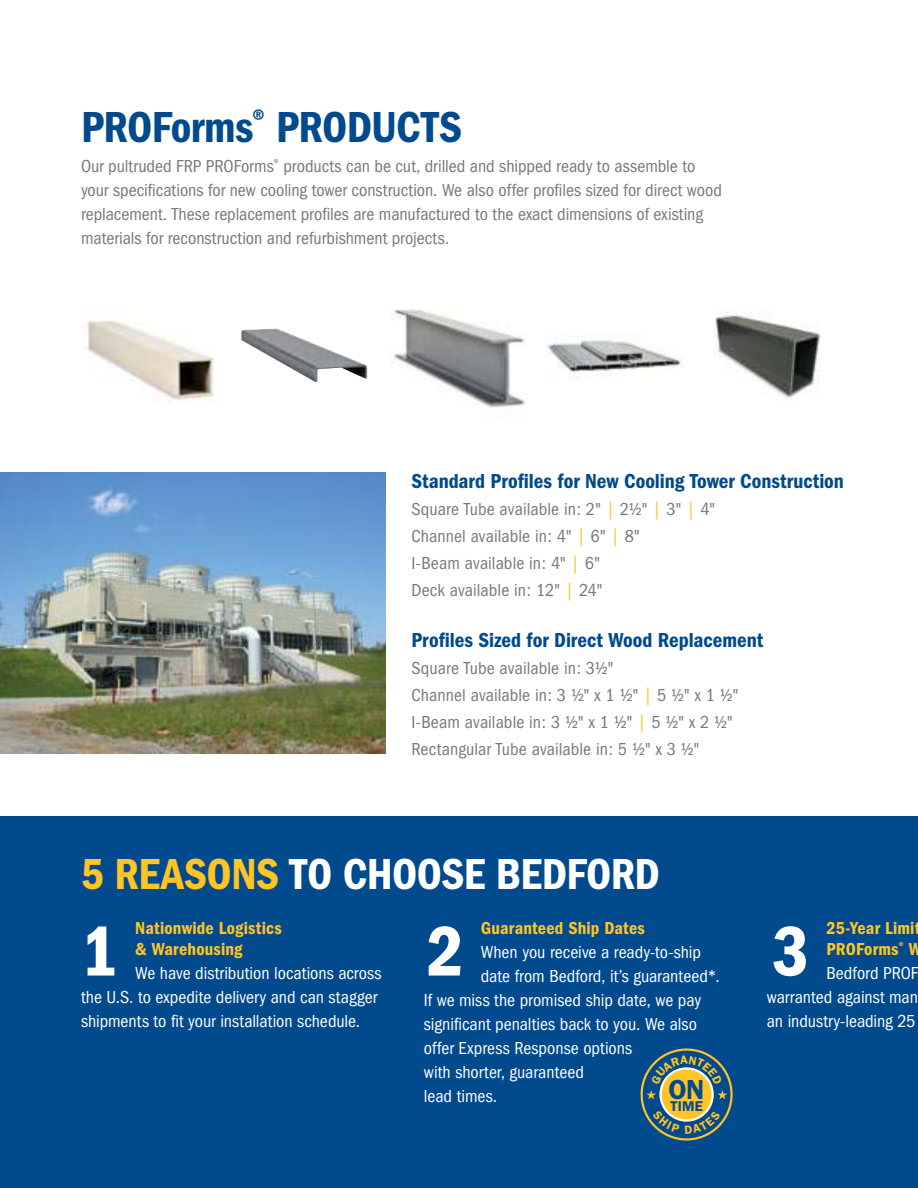
<style>
.page{position:relative;width:918px;height:1188px;background:#fff}
.page>*{position:absolute;margin:0;border:0;box-sizing:border-box;transform-origin:0 0}
.t1{font:600 condensed 72.9px "Franklin Gothic";color:#fff}
.t2{font:600 condensed 45px "Franklin Gothic";letter-spacing:-.015em;color:#fff}
.t3{font:600 condensed 45px "Franklin Gothic";letter-spacing:-.015em;color:#004a8d}
.t4{font:600 condensed 21px "Franklin Gothic";color:#004a8d}
.t5{font:condensed 18px/27px "Franklin Gothic";color:#77797b}
.t6{font:condensed 18px/24px "Franklin Gothic";color:#fff}
.t7{font:600 condensed 18px/21px "Franklin Gothic";letter-spacing:.01em;color:#ffc425}
.t8{font:600 14.25px "Franklin Gothic";color:#004a8d}
.s1{color:#ffc425}
</style>
<div class="page">
<div style="left:0;top:817px;width:918px;height:371px;background:#004a8d"></div>
<img style="left:0;top:473px;width:386px;height:281px">
<img style="left:84px;top:320px;width:130px;height:82px">
<img style="left:393px;top:309px;width:133px;height:99px">
<img style="left:241px;top:329px;width:126px;height:53px">
<img style="left:545px;top:339px;width:137px;height:40px">
<img style="left:715px;top:312px;width:106px;height:86px">
<svg style="left:642px;top:1050px;width:90px;height:89px"></svg>
<div style="left:641px;top:1048px;width:92px;height:93px;border:2px solid #ffc425;border-radius:50%"></div>
<div style="left:661px;top:1068px;width:52px;height:53px;background:#ffc425;border-radius:50%"></div>
<svg style="left:652px;top:1110px;width:69px;height:24px"></svg>
<svg style="left:646px;top:1056px;width:81px;height:43px"></svg>
<h2 class="t3" style="left:81px;top:111px;width:383px">PROForms<sup>®</sup> PRODUCTS</h2>
<p class="t5" style="left:81px;top:155px;width:643px;line-height:24px">Our pultruded FRP PROForms<sup>®</sup> products can be cut, drilled and shipped ready to assemble to your specifications for new cooling tower construction. We also offer profiles sized for direct wood replacement. These replacement profiles are manufactured to the exact dimensions of existing materials for reconstruction and refurbishment projects.</p>
<p class="t4" style="left:411px;top:474px;width:434px">Standard Profiles for New Cooling Tower Construction</p>
<p class="t5" style="left:411px;top:497px;width:305px">Square Tube available in: 2" <span class="s1">|</span> 2½" <span class="s1">|</span> 3" <span class="s1">|</span> 4"<br>Channel available in: 4" <span class="s1">|</span> 6" <span class="s1">|</span> 8"<br>I-Beam available in: 4" <span class="s1">|</span> 6"<br>Deck available in: 12" <span class="s1">|</span> 24"</p>
<p class="t4" style="left:411px;top:633px;width:353px">Profiles Sized for Direct Wood Replacement</p>
<p class="t5" style="left:411px;top:656px;width:329px">Square Tube available in: 3½"<br>Channel available in: 3 ½" x 1 ½" <span class="s1">|</span> 5 ½" x 1 ½" I-Beam available in: 3 ½" x 1 ½" <span class="s1">|</span> 5 ½" x 2 ½" Rectangular Tube available in: 5 ½" x 3 ½"</p>
<h2 class="t2" style="left:81px;top:858px;width:580px"><span class="s1">5 REASONS</span> TO CHOOSE BEDFORD</h2>
<h1 class="t1" style="left:81px;top:925px;width:39px">1</h1>
<h1 class="t1" style="left:427px;top:925px;width:39px">2</h1>
<h1 class="t1" style="left:772px;top:925px;width:39px">3</h1>
<p class="t7" style="left:481px;top:919px;width:166px">Guaranteed Ship Dates</p>
<p class="t6" style="left:481px;top:942px;width:222px">When you receive a ready-to-ship</p>
<p class="t6" style="left:481px;top:966px;width:240px">date from Bedford, it’s guaranteed*.</p>
<p class="t6" style="left:424px;top:990px;width:279px">If we miss the promised ship date, we pay</p>
<p class="t6" style="left:424px;top:1014px;width:275px">significant penalties back to you. We also</p>
<p class="t6" style="left:424px;top:1038px;width:210px">offer Express Response options</p>
<p class="t6" style="left:424px;top:1062px;width:162px">with shorter, guaranteed</p>
<p class="t6" style="left:424px;top:1086px;width:75px">lead times.</p>
<p class="t7" style="left:826px;top:919px;width:97px">25-Year Limit<br>PROForms<sup>®</sup> W</p>
<p class="t6" style="left:767px;top:963px;width:153px;text-align:justify;text-indent:60px">Bedford PROF warranted against man an industry-leading 25</p>
<p class="t7" style="left:135px;top:919px;width:148px">Nationwide Logistics &amp; Warehousing</p>
<p class="t6" style="left:81px;top:963px;width:302px;text-indent:54px">We have distribution locations across the U.S. to expedite delivery and can stagger shipments to fit your installation schedule.</p>
<p class="t8" style="left:669px;top:1098px;width:37px"><sup>ON</sup>TIME</p>
</div>
